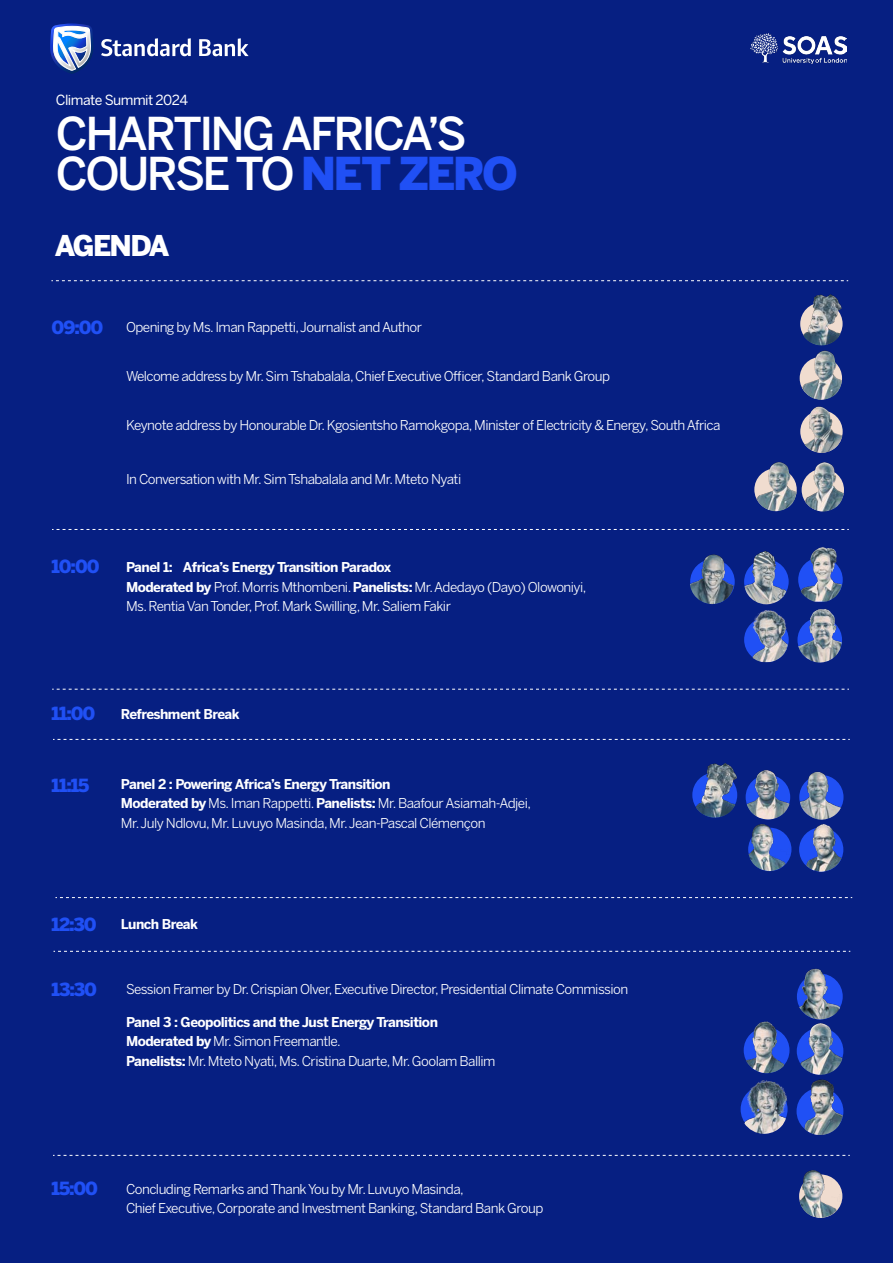
<style>
.page{position:relative;width:893px;height:1263px;background:#061f82}
.page>*{position:absolute;margin:0;border:0;box-sizing:border-box;transform-origin:0 0}
.t1{font:500 45px/40px "Benton Sans";letter-spacing:-.06em;color:#fff}
.t2{font:900 28.35px "Benton Sans";letter-spacing:-.06em;color:#fff}
.t3{font:900 18px "Benton Sans";letter-spacing:-.06em;color:#2050f5}
.t4{font:13.95px "Benton Sans";letter-spacing:-.04em;color:#fff}
.t5{font:13.5px/19.5px "Benton Sans";letter-spacing:-.04em;color:#fff}
.t6{font:700 13.5px "Benton Sans";letter-spacing:-.04em;color:#fff}
.s1{font-weight:900;color:#2050f5}
.s2{font-weight:700}
</style>
<div class="page">
<svg style="left:51px;top:280px;width:797px;height:1px"></svg>
<img style="left:751px;top:34px;width:95px;height:30px">
<svg style="left:101px;top:38px;width:148px;height:18px"></svg>
<svg style="left:50px;top:24px;width:43px;height:50px"></svg>
<svg style="left:52px;top:689px;width:797px;height:1px"></svg>
<svg style="left:53px;top:739px;width:797px;height:1px"></svg>
<svg style="left:55px;top:897px;width:797px;height:1px"></svg>
<svg style="left:54px;top:951px;width:796px;height:1px"></svg>
<svg style="left:53px;top:1155px;width:797px;height:1px"></svg>
<img style="left:799px;top:350px;width:44px;height:103px">
<img style="left:800px;top:294px;width:43px;height:51px">
<img style="left:798px;top:547px;width:45px;height:55px">
<img style="left:744px;top:550px;width:45px;height:54px">
<img style="left:690px;top:554px;width:44px;height:50px">
<img style="left:797px;top:609px;width:45px;height:53px">
<img style="left:745px;top:770px;width:46px;height:49px">
<div style="left:799px;top:827px;width:44px;height:45px;background:#2050f5;border-radius:50%"></div>
<img style="left:804px;top:824px;width:39px;height:48px">
<img style="left:799px;top:771px;width:45px;height:49px">
<img style="left:744px;top:610px;width:45px;height:52px">
<svg style="left:52px;top:529px;width:797px;height:1px"></svg>
<img style="left:692px;top:763px;width:46px;height:54px">
<img style="left:797px;top:968px;width:46px;height:51px">
<img style="left:743px;top:1021px;width:47px;height:52px">
<img style="left:796px;top:1023px;width:48px;height:52px">
<img style="left:740px;top:1080px;width:48px;height:54px">
<img style="left:796px;top:1079px;width:48px;height:56px">
<img style="left:799px;top:1170px;width:43px;height:48px">
<img style="left:801px;top:462px;width:43px;height:49px">
<svg style="left:800px;top:410px;width:43px;height:43px"></svg>
<img style="left:748px;top:819px;width:43px;height:52px">
<img style="left:754px;top:462px;width:43px;height:49px">
<p class="t4" style="left:56px;top:92px;width:134px">Climate Summit 2024</p>
<h1 class="t1" style="left:56px;top:113px;width:464px">CHARTING AFRICA’S<br>COURSE TO <span class="s1">NET ZERO</span></h1>
<h2 class="t2" style="left:55px;top:228px;width:116px">AGENDA</h2>
<h3 class="t3" style="left:52px;top:317px;width:53px">09:00</h3>
<p class="t5" style="left:126px;top:317px;width:298px">Opening by Ms. Iman Rappetti, Journalist and Author</p>
<p class="t5" style="left:126px;top:366px;width:486px">Welcome address by Mr. Sim Tshabalala, Chief Executive Officer, Standard Bank Group</p>
<p class="t5" style="left:126px;top:415px;width:596px">Keynote address by Honourable Dr. Kgosientsho Ramokgopa, Minister of Electricity &amp; Energy, South Africa</p>
<p class="t5" style="left:126px;top:469px;width:337px">In Conversation with Mr. Sim Tshabalala and Mr. Mteto Nyati</p>
<h3 class="t3" style="left:52px;top:556px;width:49px">10:00</h3>
<p class="t5" style="left:126px;top:557px;width:462px"><span class="s2">Panel 1: Africa’s Energy Transition Paradox<br>Moderated by</span> Prof. Morris Mthombeni. <span class="s2">Panelists:</span> Mr. Adedayo (Dayo) Olowoniyi,<br>Ms. Rentia Van Tonder, Prof. Mark Swilling, Mr. Saliem Fakir</p>
<h3 class="t3" style="left:52px;top:703px;width:45px">11:00</h3>
<p class="t6" style="left:121px;top:706px;width:120px">Refreshment Break</p>
<h3 class="t3" style="left:52px;top:774px;width:39px">11:15</h3>
<p class="t5" style="left:121px;top:774px;width:412px"><span class="s2">Panel 2 : Powering Africa’s Energy Transition<br>Moderated by</span> Ms. Iman Rappetti. <span class="s2">Panelists:</span> Mr. Baafour Asiamah-Adjei,<br>Mr. July Ndlovu, Mr. Luvuyo Masinda, Mr. Jean-Pascal Clémençon</p>
<h3 class="t3" style="left:52px;top:913px;width:47px">12:30</h3>
<p class="t6" style="left:121px;top:915px;width:79px">Lunch Break</p>
<h3 class="t3" style="left:52px;top:978px;width:47px">13:30</h3>
<p class="t5" style="left:126px;top:979px;width:504px">Session Framer by Dr. Crispian Olver, Executive Director, Presidential Climate Commission</p>
<p class="t5" style="left:126px;top:1012px;width:371px"><span class="s2">Panel 3 : Geopolitics and the Just Energy Transition<br>Moderated by</span> Mr. Simon Freemantle.<br><span class="s2">Panelists:</span> Mr. Mteto Nyati, Ms. Cristina Duarte, Mr. Goolam Ballim</p>
<h3 class="t3" style="left:52px;top:1177px;width:48px">15:00</h3>
<p class="t5" style="left:126px;top:1179px;width:419px">Concluding Remarks and Thank You by Mr. Luvuyo Masinda,<br>Chief Executive, Corporate and Investment Banking, Standard Bank Group</p>
</div>
